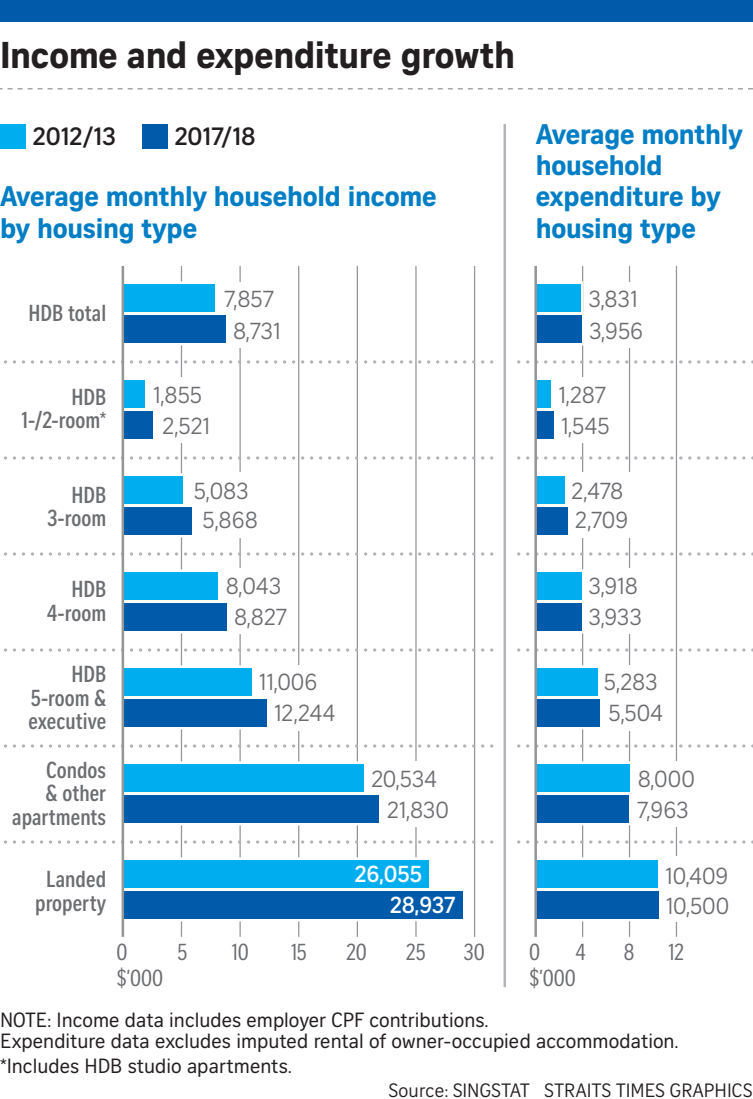
<style>
.page{position:relative;width:753px;height:1099px;background:#fff}
.page>*{position:absolute;margin:0;border:0;box-sizing:border-box;transform-origin:0 0}
.t1{font:700 36.25px "Curator Serp Text";letter-spacing:-.01em;color:#231f20}
.t2{font:27.5px/31.2px "Curator Head ST Bold";letter-spacing:-.01em;color:#007ec5}
.t3{font:700 24.25px "Curator Head ST Semi";color:#231f20}
.t4{font:22.5px/31.8px "Curator Serp Text";color:#6c6d70}
.t5{font:700 22.5px/23.8px "Curator Head Cond ST Semi";color:#6c6d70;text-align:right}
.t6{font:22.5px "Curator Head Cond ST Regular";color:#6c6d70}
.t7{font:700 22.5px "Curator Head ST Semi";color:#fff}
.t8{font:20px/21.2px "Curator Head ST Regular";color:#231f20}
.t9{font:18.75px "Curator Serp Text";letter-spacing:.01em;color:#231f20}
</style>
<div class="page">
<div style="left:0;top:0;width:753px;height:21px;background:#015aaa"></div>
<hr style="left:582px;top:266px;width:1px;height:670px;background:#939598">
<hr style="left:629px;top:266px;width:1px;height:670px;background:#939598">
<hr style="left:675px;top:266px;width:2px;height:670px;background:#939598">
<div style="left:533px;top:281px;width:50px;height:33px;border:5px solid #fff"></div>
<div style="left:533px;top:312px;width:51px;height:33px;border:5px solid #fff"></div>
<div style="left:533px;top:473px;width:34px;height:33px;border:5px solid #fff"></div>
<div style="left:533px;top:569px;width:51px;height:33px;border:5px solid #fff"></div>
<div style="left:533px;top:600px;width:51px;height:33px;border:5px solid #fff"></div>
<div style="left:533px;top:665px;width:67px;height:33px;border:5px solid #fff"></div>
<div style="left:533px;top:696px;width:69px;height:33px;border:5px solid #fff"></div>
<div style="left:533px;top:761px;width:99px;height:33px;border:5px solid #fff"></div>
<div style="left:533px;top:792px;width:98px;height:33px;border:5px solid #fff"></div>
<div style="left:533px;top:857px;width:127px;height:33px;border:5px solid #fff"></div>
<div style="left:533px;top:888px;width:128px;height:33px;border:5px solid #fff"></div>
<div style="left:535px;top:284px;width:45px;height:28px;background:#00aeef"></div>
<div style="left:535px;top:315px;width:47px;height:28px;background:#015aaa"></div>
<div style="left:535px;top:380px;width:16px;height:28px;background:#00aeef"></div>
<div style="left:535px;top:411px;width:19px;height:28px;background:#015aaa"></div>
<div style="left:535px;top:476px;width:29px;height:28px;background:#00aeef"></div>
<div style="left:535px;top:507px;width:32px;height:28px;background:#015aaa"></div>
<div style="left:535px;top:572px;width:46px;height:27px;background:#00aeef"></div>
<div style="left:535px;top:603px;width:47px;height:28px;background:#015aaa"></div>
<div style="left:535px;top:667px;width:62px;height:28px;background:#00aeef"></div>
<div style="left:535px;top:699px;width:65px;height:27px;background:#015aaa"></div>
<div style="left:535px;top:763px;width:94px;height:28px;background:#00aeef"></div>
<div style="left:535px;top:794px;width:94px;height:28px;background:#015aaa"></div>
<div style="left:535px;top:859px;width:122px;height:28px;background:#00aeef"></div>
<div style="left:535px;top:890px;width:124px;height:28px;background:#015aaa"></div>
<hr style="left:181px;top:266px;width:1px;height:670px;background:#939598">
<hr style="left:239px;top:266px;width:2px;height:670px;background:#939598">
<hr style="left:298px;top:266px;width:1px;height:670px;background:#939598">
<hr style="left:357px;top:266px;width:1px;height:670px;background:#939598">
<hr style="left:415px;top:266px;width:1px;height:670px;background:#939598">
<hr style="left:474px;top:266px;width:1px;height:670px;background:#939598">
<div style="left:120px;top:377px;width:27px;height:33px;border:5px solid #fff"></div>
<div style="left:120px;top:408px;width:35px;height:33px;border:5px solid #fff"></div>
<div style="left:123px;top:380px;width:22px;height:28px;background:#00aeef"></div>
<div style="left:123px;top:411px;width:29px;height:28px;background:#015aaa"></div>
<div style="left:120px;top:473px;width:65px;height:33px;border:5px solid #fff"></div>
<div style="left:123px;top:476px;width:59px;height:28px;background:#00aeef"></div>
<div style="left:123px;top:507px;width:69px;height:28px;background:#015aaa"></div>
<div style="left:120px;top:569px;width:100px;height:33px;border:5px solid #fff"></div>
<div style="left:120px;top:600px;width:109px;height:33px;border:5px solid #fff"></div>
<div style="left:123px;top:572px;width:94px;height:27px;background:#00aeef"></div>
<div style="left:123px;top:603px;width:103px;height:28px;background:#015aaa"></div>
<div style="left:120px;top:665px;width:134px;height:33px;border:5px solid #fff"></div>
<div style="left:120px;top:696px;width:149px;height:33px;border:5px solid #fff"></div>
<div style="left:123px;top:667px;width:129px;height:28px;background:#00aeef"></div>
<div style="left:123px;top:699px;width:143px;height:27px;background:#015aaa"></div>
<div style="left:120px;top:761px;width:246px;height:33px;border:5px solid #fff"></div>
<div style="left:120px;top:792px;width:261px;height:33px;border:5px solid #fff"></div>
<div style="left:123px;top:763px;width:240px;height:28px;background:#00aeef"></div>
<div style="left:123px;top:794px;width:256px;height:28px;background:#015aaa"></div>
<div style="left:120px;top:857px;width:311px;height:33px;border:5px solid #fff"></div>
<div style="left:120px;top:888px;width:344px;height:33px;border:5px solid #fff"></div>
<div style="left:123px;top:859px;width:305px;height:28px;background:#00aeef"></div>
<div style="left:123px;top:890px;width:339px;height:28px;background:#015aaa"></div>
<div style="left:120px;top:312px;width:108px;height:33px;border:5px solid #fff"></div>
<div style="left:123px;top:284px;width:92px;height:28px;background:#00aeef"></div>
<div style="left:123px;top:315px;width:102px;height:28px;background:#015aaa"></div>
<div style="left:0;top:124px;width:26px;height:24px;background:#00aeef"></div>
<div style="left:142px;top:124px;width:25px;height:24px;background:#015aaa"></div>
<svg style="left:0;top:88px;width:753px;height:1px"></svg>
<svg style="left:4px;top:360px;width:749px;height:3px"></svg>
<svg style="left:4px;top:456px;width:749px;height:3px"></svg>
<svg style="left:4px;top:552px;width:749px;height:3px"></svg>
<svg style="left:4px;top:648px;width:749px;height:3px"></svg>
<svg style="left:4px;top:744px;width:749px;height:3px"></svg>
<svg style="left:4px;top:840px;width:749px;height:3px"></svg>
<div style="left:496px;top:108px;width:17px;height:879px;background:#fff"></div>
<hr style="left:503px;top:124px;width:3px;height:863px;background:#b2b3b7">
<hr style="left:122px;top:266px;width:2px;height:670px;background:#939598">
<hr style="left:534px;top:266px;width:3px;height:670px;background:#939598">
<div style="left:667px;top:761px;width:17px;height:65px;background:#fff"></div>
<div style="left:407px;top:761px;width:17px;height:65px;background:#fff"></div>
<div style="left:667px;top:856px;width:17px;height:66px;background:#fff"></div>
<div style="left:620px;top:665px;width:17px;height:66px;background:#fff"></div>
<div style="left:290px;top:665px;width:16px;height:66px;background:#fff"></div>
<div style="left:620px;top:567px;width:17px;height:66px;background:#fff"></div>
<div style="left:231px;top:567px;width:17px;height:66px;background:#fff"></div>
<div style="left:577px;top:472px;width:60px;height:66px;background:#fff"></div>
<div style="left:216px;top:472px;width:60px;height:66px;background:#fff"></div>
<div style="left:620px;top:282px;width:17px;height:65px;background:#fff"></div>
<div style="left:231px;top:282px;width:17px;height:65px;background:#fff"></div>
<div style="left:577px;top:377px;width:12px;height:66px;background:#fff"></div>
<div style="left:175px;top:377px;width:12px;height:66px;background:#fff"></div>
<h1 class="t1" style="left:0;top:33px;width:516px">Income and expenditure growth</h1>
<p class="t3" style="left:33px;top:122px;width:85px">2012/13</p>
<p class="t3" style="left:175px;top:122px;width:82px">2017/18</p>
<h2 class="t2" style="left:0;top:180px;width:438px">Average monthly household income by housing type</h2>
<h2 class="t2" style="left:535px;top:118px;width:209px">Average monthly household expenditure by housing type</h2>
<p class="t5" style="left:29px;top:301px;width:79px">HDB total</p>
<p class="t5" style="left:22px;top:385px;width:86px">HDB<br>1-/2-room*</p>
<p class="t5" style="left:47px;top:483px;width:61px">HDB<br>3-room</p>
<p class="t4" style="left:224px;top:283px;width:51px">7,857</p>
<p class="t4" style="left:588px;top:283px;width:51px">3,831</p>
<p class="t4" style="left:233px;top:314px;width:49px">8,731</p>
<p class="t4" style="left:589px;top:314px;width:55px">3,956</p>
<p class="t4" style="left:153px;top:379px;width:58px;line-height:30.5px;text-align:center">1,855<br>2,521</p>
<p class="t4" style="left:558px;top:379px;width:53px;line-height:30.5px">1,287<br>1,545</p>
<p class="t4" style="left:194px;top:476px;width:66px;line-height:29.5px;text-align:center">5,083<br>5,868</p>
<p class="t4" style="left:571px;top:476px;width:58px;line-height:29.5px">2,478<br>2,709</p>
<p class="t5" style="left:47px;top:577px;width:61px">HDB<br>4-room</p>
<p class="t4" style="left:226px;top:569px;width:62px;text-align:center">8,043<br>8,827</p>
<p class="t4" style="left:588px;top:569px;width:55px">3,918<br>3,933</p>
<p class="t5" style="left:29px;top:662px;width:79px;text-align:justify;text-indent:43px">HDB 5-room &amp; executive</p>
<p class="t5" style="left:12px;top:758px;width:95px">Condos<br>&amp; other apartments</p>
<p class="t4" style="left:274px;top:665px;width:63px;text-indent:-15px">11,006<br>12,244</p>
<p class="t4" style="left:371px;top:762px;width:67px">20,534</p>
<p class="t4" style="left:387px;top:794px;width:63px">21,830</p>
<p class="t4" style="left:604px;top:665px;width:61px">5,283<br>5,504</p>
<p class="t4" style="left:637px;top:762px;width:59px">8,000<br>7,963</p>
<p class="t5" style="left:35px;top:867px;width:72px;text-align:center">Landed property</p>
<p class="t7" style="left:355px;top:860px;width:69px">26,055</p>
<p class="t4" style="left:665px;top:859px;width:65px">10,409</p>
<p class="t7" style="left:390px;top:891px;width:67px">28,937</p>
<p class="t4" style="left:665px;top:890px;width:65px">10,500</p>
<p class="t6" style="left:116px;top:939px;width:13px">0</p>
<p class="t6" style="left:177px;top:939px;width:11px">5</p>
<p class="t6" style="left:232px;top:939px;width:18px">10</p>
<p class="t6" style="left:291px;top:939px;width:17px">15</p>
<p class="t6" style="left:346px;top:939px;width:22px">20</p>
<p class="t6" style="left:406px;top:939px;width:21px">25</p>
<p class="t6" style="left:463px;top:939px;width:23px">30</p>
<p class="t6" style="left:529px;top:939px;width:13px">0</p>
<p class="t6" style="left:575px;top:939px;width:12px">4</p>
<p class="t6" style="left:624px;top:939px;width:12px">8</p>
<p class="t6" style="left:668px;top:939px;width:17px">12</p>
<p class="t6" style="left:117px;top:965px;width:48px">$’000</p>
<p class="t6" style="left:529px;top:965px;width:48px">$’000</p>
<p class="t8" style="left:0;top:1008px;width:679px">NOTE: Income data includes employer CPF contributions.<br>Expenditure data excludes imputed rental of owner-occupied accommodation.</p>
<p class="t8" style="left:0;top:1055px;width:293px">*Includes HDB studio apartments.</p>
<p class="t9" style="left:389px;top:1078px;width:365px">Source: SINGSTAT STRAITS TIMES GRAPHICS</p>
</div>
